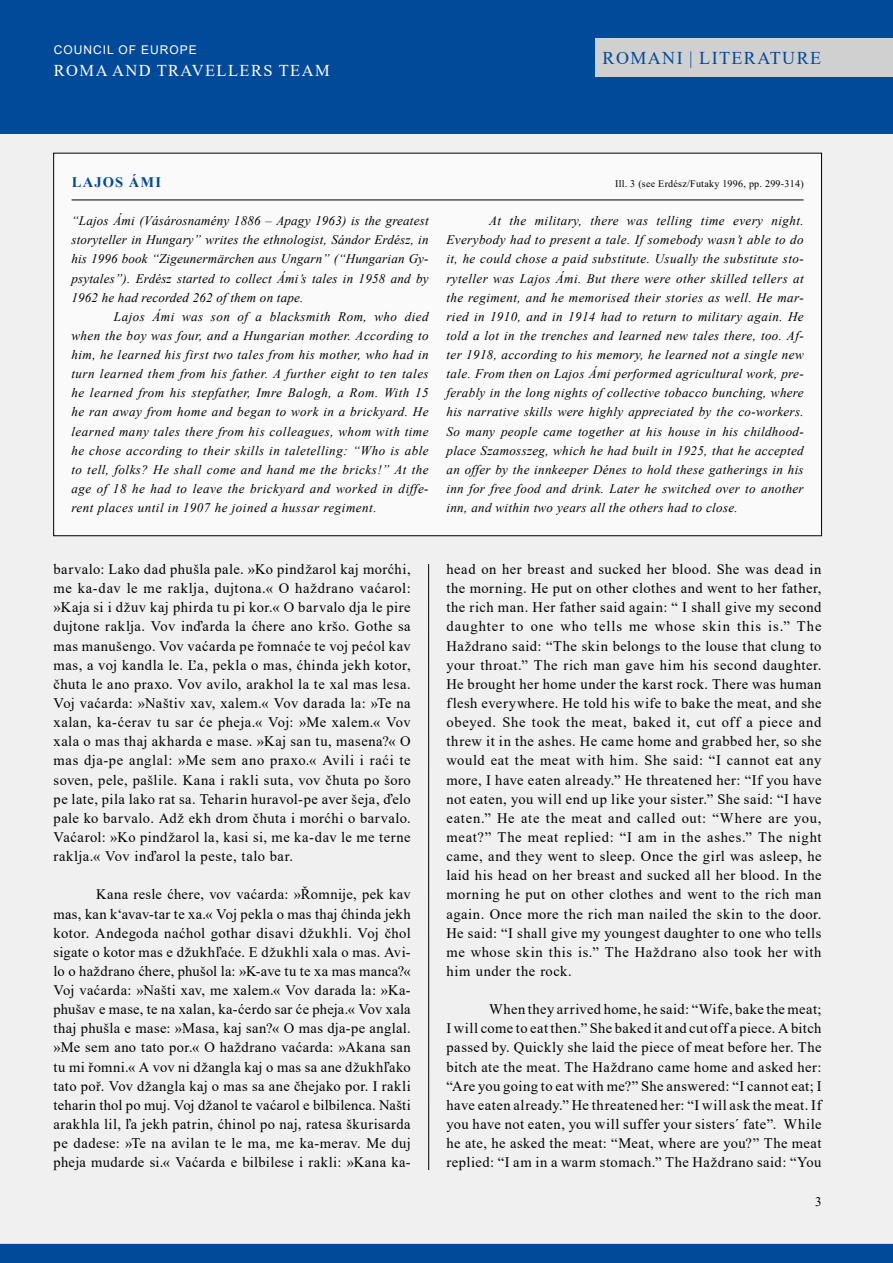
<style>
.page{position:relative;width:893px;height:1263px;background:#fff}
.page>*{position:absolute;margin:0;border:0;box-sizing:border-box;transform-origin:0 0}
.t1{font:18px "Times New Roman";letter-spacing:.08em;color:#004a99}
.t2{font:16.5px "Times New Roman";letter-spacing:.085em;color:#fff}
.t3{font:14.55px/19.2px "Times New Roman";letter-spacing:.035em;color:#000;text-align:justify}
.t4{font:700 14.55px "Times New Roman";letter-spacing:.08em;color:#004a99}
.t5{font:italic 13.05px/19.2px "Times New Roman";letter-spacing:.025em;color:#000;text-align:justify}
.t6{font:13.05px "Times New Roman";color:#000}
.t7{font:12px "Arial";letter-spacing:.085em;color:#fff}
.t8{font:10.05px "Times New Roman";letter-spacing:.025em;color:#000}
</style>
<div class="page">
<div style="left:0;top:0;width:893px;height:1244px;background:#f0f0f0"></div>
<div style="left:0;top:1244px;width:893px;height:19px;background:#004a99"></div>
<div style="left:0;top:0;width:893px;height:134px;background:#004a99"></div>
<div style="left:595px;top:38px;width:298px;height:39px;background:#d0d0d0"></div>
<div style="left:54px;top:153px;width:767px;height:383px;background:#fafafa"></div>
<hr style="left:72px;top:200px;width:732px;height:1px;background:#000">
<hr style="left:428px;top:564px;width:1px;height:606px;background:#000">
<p class="t7" style="left:54px;top:41px;width:145px">COUNCIL OF EUROPE</p>
<p class="t2" style="left:54px;top:58px;width:277px">ROMA AND TRAVELLERS TEAM</p>
<p class="t1" style="left:603px;top:45px;width:220px">ROMANI | LITERATURE</p>
<p class="t4" style="left:72px;top:171px;width:91px">LAJOS ÁMI</p>
<p class="t5" style="left:71px;top:211px;width:359px">“Lajos Ámi (Vásárosnamény 1886 – Apagy 1963) is the greatest storyteller in Hungary” writes the ethnologist, Sándor Erdész, in his 1996 book “Zigeunermärchen aus Ungarn” (“Hungarian Gy&shy;psytales”). Erdész started to collect Ámi’s tales in 1958 and by 1962 he had recorded 262 of them on tape.</p>
<p class="t5" style="left:71px;top:306px;width:359px;text-indent:43px">Lajos Ámi was son of a blacksmith Rom, who died when the boy was four, and a Hungarian mother. According to him, he learned his first two tales from his mother, who had in turn learned them from his father. A further eight to ten tales he learned from his stepfather, Imre Balogh, a Rom. With 15 he ran away from home and began to work in a brickyard. He learned many tales there from his colleagues, whom with time he chose according to their skills in taletelling: “Who is able to tell, folks? He shall come and hand me the bricks!” At the age of 18 he had to leave the brickyard and worked in diffe&shy;rent places until in 1907 he joined a hussar regiment.</p>
<p class="t8" style="left:615px;top:176px;width:190px">Ill. 3 (see Erdész/Futaky 1996, pp. 299-314)</p>
<p class="t5" style="left:446px;top:211px;width:359px;text-indent:43px">At the military, there was telling time every night.<br>Everybody had to present a tale. If somebody wasn’t able to do it, he could chose a paid substitute. Usually the substitute sto&shy;ryteller was Lajos Ámi. But there were other skilled tellers at the regiment, and he memorised their stories as well. He mar&shy;ried in 1910, and in 1914 had to return to military again. He told a lot in the trenches and learned new tales there, too. Af&shy;ter 1918, according to his memory, he learned not a single new tale. From then on Lajos Ámi performed agricultural work, pre&shy;ferably in the long nights of collective tobacco bunching, where his narrative skills were highly appreciated by the co-workers.<br>So many people came together at his house in his childhood&shy;place Szamosszeg, which he had built in 1925, that he accepted an offer by the innkeeper Dénes to hold these gatherings in his inn for free food and drink. Later he switched over to another inn, and within two years all the others had to close.</p>
<p class="t3" style="left:54px;top:559px;width:359px">barvalo: Lako dad phušla pale. »Ko pindžarol kaj morćhi, me ka-dav le me raklja, dujtona.« O haždrano vaćarol: »Kaja si i džuv kaj phirda tu pi kor.« O barvalo dja le pire dujtone raklja. Vov inďarda la ćhere ano kršo. Gothe sa mas manušengo. Vov vaćarda pe řomnaće te voj pećol kav mas, a voj kandla le. Ľa, pekla o mas, ćhinda jekh kotor, čhuta le ano praxo. Vov avilo, arakhol la te xal mas lesa.<br>Voj vaćarda: »Naštiv xav, xalem.« Vov darada la: »Te na xalan, ka-ćerav tu sar će pheja.« Voj: »Me xalem.« Vov xala o mas thaj akharda e mase. »Kaj san tu, masena?« O mas dja-pe anglal: »Me sem ano praxo.« Avili i raći te soven, pele, pašlile. Kana i rakli suta, vov čhuta po šoro pe late, pila lako rat sa. Teharin huravol-pe aver šeja, ďelo pale ko barvalo. Adž ekh drom čhuta i morćhi o barvalo.<br>Vaćarol: »Ko pindžarol la, kasi si, me ka-dav le me terne raklja.« Vov inďarol la peste, talo bar.</p>
<p class="t3" style="left:54px;top:884px;width:359px;text-indent:43px">Kana resle ćhere, vov vaćarda: »Řomnije, pek kav mas, kan k‘avav-tar te xa.« Voj pekla o mas thaj ćhinda jekh kotor. Andegoda naćhol gothar disavi džukhli. Voj čhol sigate o kotor mas e džukhľaće. E džukhli xala o mas. Avi&shy;lo o haždrano ćhere, phušol la: »K-ave tu te xa mas manca?« Voj vaćarda: »Našti xav, me xalem.« Vov darada la: »Ka&shy;phušav e mase, te na xalan, ka-ćerdo sar će pheja.« Vov xala thaj phušla e mase: »Masa, kaj san?« O mas dja-pe anglal. »Me sem ano tato por.« O haždrano vaćarda: »Akana san tu mi řomni.« A vov ni džangla kaj o mas sa ane džukhľako tato poř. Vov džangla kaj o mas sa ane čhejako por. I rakli teharin thol po muj. Voj džanol te vaćarol e bilbilenca. Našti arakhla lil, ľa jekh patrin, ćhinol po naj, ratesa škurisarda pe dadese: »Te na avilan te le ma, me ka-merav. Me duj pheja mudarde si.« Vaćarda e bilbilese i rakli: »Kana ka-</p>
<p class="t3" style="left:446px;top:559px;width:377px">head on her breast and sucked her blood. She was dead in the morning. He put on other clothes and went to her father, the rich man. Her father said again: “ I shall give my second daughter to one who tells me whose skin this is.” The Haždrano said: “The skin belongs to the louse that clung to your throat.” The rich man gave him his second daughter.<br>He brought her home under the karst rock. There was human flesh everywhere. He told his wife to bake the meat, and she obeyed. She took the meat, baked it, cut off a piece and threw it in the ashes. He came home and grabbed her, so she would eat the meat with him. She said: “I cannot eat any more, I have eaten already.” He threatened her: “If you have not eaten, you will end up like your sister.” She said: “I have eaten.” He ate the meat and called out: “Where are you, meat?” The meat replied: “I am in the ashes.” The night came, and they went to sleep. Once the girl was asleep, he laid his head on her breast and sucked all her blood. In the morning he put on other clothes and went to the rich man again. Once more the rich man nailed the skin to the door.<br>He said: “I shall give my youngest daughter to one who tells me whose skin this is.” The Haždrano also took her with him under the rock.</p>
<p class="t3" style="left:446px;top:999px;width:377px;text-indent:43px">When they arrived home, he said: “Wife, bake the meat; I will come to eat then.” She baked it and cut off a piece. A bitch passed by. Quickly she laid the piece of meat before her. The bitch ate the meat. The Haždrano came home and asked her: “Are you going to eat with me?” She answered: “I cannot eat; I have eaten already.” He threatened her: “I will ask the meat. If you have not eaten, you will suffer your sisters´ fate”. While he ate, he asked the meat: “Meat, where are you?” The meat replied: “I am in a warm stomach.” The Haždrano said: “You</p>
<p class="t6" style="left:815px;top:1192px;width:8px">3</p>
</div>
